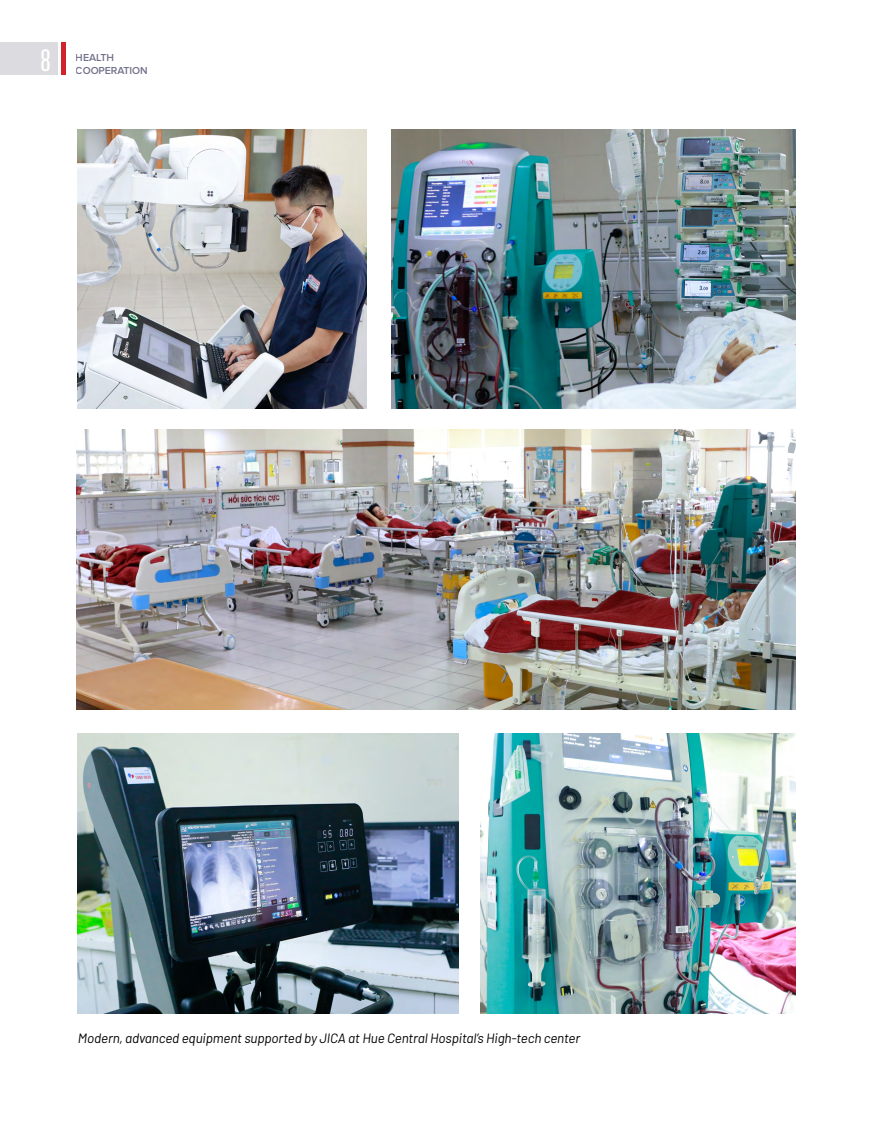
<style>
.page{position:relative;width:872px;height:1127px;background:#fff}
.page>*{position:absolute;margin:0;border:0;box-sizing:border-box;transform-origin:0 0}
.t1{font:600 27px "Big Shoulders Display";color:#fff}
.t2{font:italic 13.5px "Barlow";letter-spacing:-.01em;color:#000}
.t3{font:600 10.5px/12.6px "Proxima Nova";letter-spacing:-.01em;color:#15133e}
</style>
<div class="page">
<img style="left:77px;top:429px;width:718px;height:280px">
<img style="left:480px;top:734px;width:315px;height:279px">
<img style="left:391px;top:129px;width:404px;height:280px">
<img style="left:78px;top:734px;width:380px;height:279px">
<img style="left:78px;top:129px;width:289px;height:280px">
<div style="left:0;top:42px;width:58px;height:33px;background:#dbdbe0"></div>
<div style="left:61px;top:42px;width:5px;height:33px;background:#d2232a"></div>
<h1 class="t1" style="left:40px;top:43px;width:12px">8</h1>
<p class="t3" style="left:76px;top:51px;width:73px">HEALTH<br>COOPERATION</p>
<p class="t2" style="left:78px;top:1028px;width:504px">Modern, advanced equipment supported by JICA at Hue Central Hospital’s High-tech center</p>
</div>
